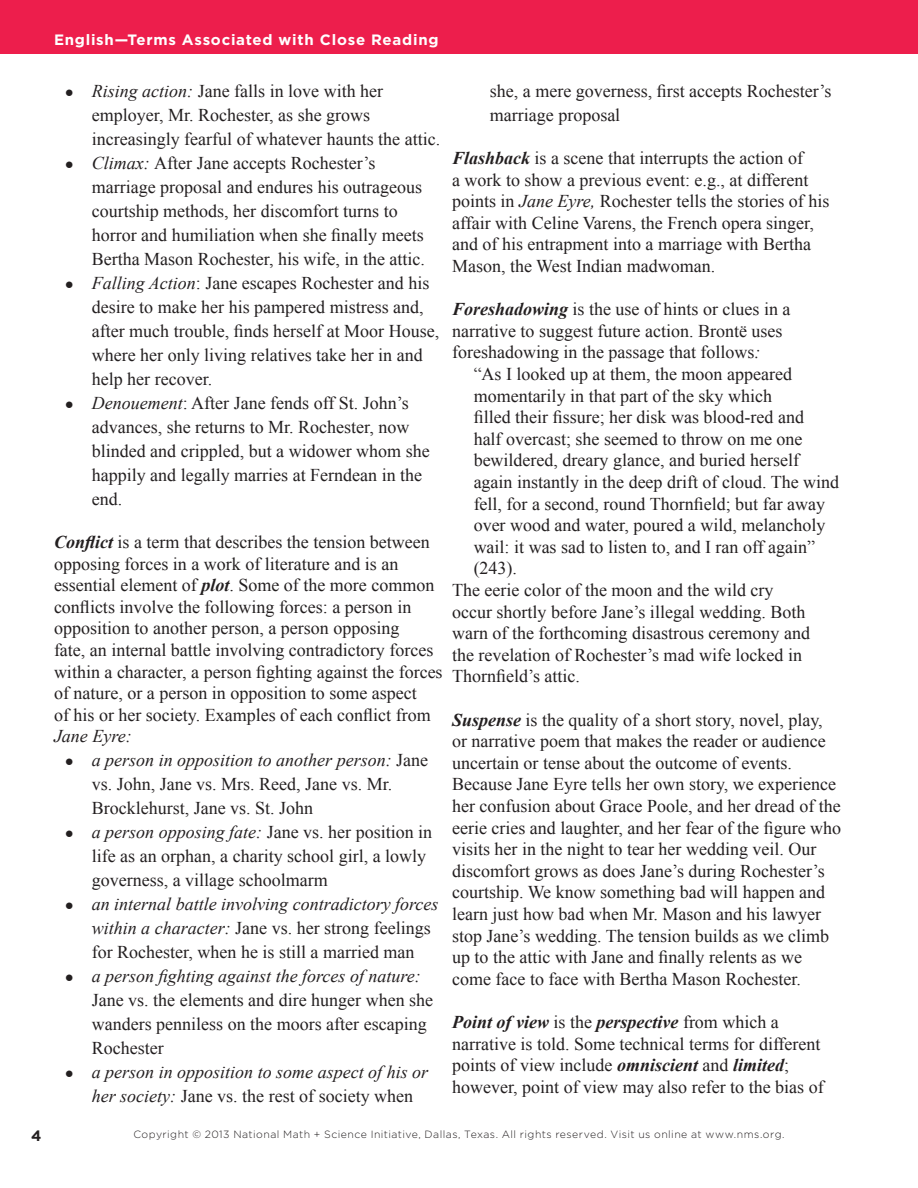
<style>
.page{position:relative;width:918px;height:1188px;background:#fff}
.page>*{position:absolute;margin:0;border:0;box-sizing:border-box;transform-origin:0 0}
.t1{font:18px/21.6px "Times New Roman";color:#231f20}
.t2{font:italic 18px/24px "Times New Roman";color:#231f20}
.t3{font:700 15px "Gotham";letter-spacing:.05em;color:#fff}
.t4{font:700 15px "Gotham";color:#231f20}
.t5{font:300 10.5px "Gotham";letter-spacing:.045em;color:#231f20}
.s1{font-style:italic;font-size:15px}
.s2{font-style:italic}
.s3{font-weight:700;font-style:italic}
.s4{font-size:15px}
.s5{font-style:normal}
</style>
<div class="page">
<div style="left:0;top:0;width:918px;height:54px;background:#ed1e4c"></div>
<p class="t3" style="left:54px;top:30px;width:386px">English—Terms Associated with Close Reading</p>
<p class="t1" style="left:92px;top:78px;width:350px;line-height:24px;text-indent:-27px"><span class="s1">●</span> <span class="s2">Rising action:</span> Jane falls in love with her employer, Mr. Rochester, as she grows increasingly fearful of whatever haunts the attic.</p>
<p class="t1" style="left:92px;top:150px;width:335px;line-height:24px;text-indent:-27px"><span class="s1">●</span> <span class="s2">Climax:</span> After Jane accepts Rochester’s marriage proposal and endures his outrageous courtship methods, her discomfort turns to horror and humiliation when she finally meets Bertha Mason Rochester, his wife, in the attic.</p>
<p class="t1" style="left:92px;top:270px;width:349px;line-height:24px;text-indent:-27px"><span class="s1">●</span> <span class="s2">Falling Action</span>: Jane escapes Rochester and his desire to make her his pampered mistress and, after much trouble, finds herself at Moor House, where her only living relatives take her in and help her recover.</p>
<p class="t1" style="left:92px;top:390px;width:339px;line-height:24px;text-indent:-27px"><span class="s1">●</span> <span class="s2">Denouement</span>: After Jane fends off St. John’s advances, she returns to Mr. Rochester, now blinded and crippled, but a widower whom she happily and legally marries at Ferndean in the end.</p>
<p class="t1" style="left:54px;top:531px;width:390px"><span class="s3">Conflict</span> is a term that describes the tension between opposing forces in a work of literature and is an essential element of <span class="s3">plot</span>. Some of the more common conflicts involve the following forces: a person in opposition to another person, a person opposing<br>fate, an internal battle involving contradictory forces within a character, a person fighting against the forces of nature, or a person in opposition to some aspect<br>of his or her society. Examples of each conflict from</p>
<p class="t2" style="left:54px;top:724px;width:79px">Jane Eyre:</p>
<p class="t1" style="left:92px;top:748px;width:338px;line-height:24px;text-indent:-27px"><span class="s1">●</span> <span class="s2">a person in opposition to another person:</span> Jane vs. John, Jane vs. Mrs. Reed, Jane vs. Mr.<br>Brocklehurst, Jane vs. St. John</p>
<p class="t1" style="left:92px;top:820px;width:342px;line-height:24px;text-indent:-27px"><span class="s1">●</span> <span class="s2">a person opposing fate:</span> Jane vs. her position in life as an orphan, a charity school girl, a lowly governess, a village schoolmarm</p>
<p class="t2" style="left:92px;top:892px;width:348px;text-indent:-27px"><span class="s4">●</span> an internal battle involving contradictory forces within a character: <span class="s5">Jane vs. her strong feelings for Rochester, when he is still a married man</span></p>
<p class="t1" style="left:92px;top:964px;width:343px;line-height:24px;text-indent:-27px"><span class="s1">●</span> <span class="s2">a person fighting against the forces of nature:<br></span>Jane vs. the elements and dire hunger when she wanders penniless on the moors after escaping Rochester</p>
<p class="t2" style="left:92px;top:1060px;width:338px;text-indent:-27px"><span class="s4">●</span> a person in opposition to some aspect of his or her society: <span class="s5">Jane vs. the rest of society when</span></p>
<p class="t1" style="left:490px;top:78px;width:343px;line-height:24px">she, a mere governess, first accepts Rochester’s marriage proposal</p>
<p class="t1" style="left:452px;top:147px;width:379px"><span class="s3">Flashback</span> is a scene that interrupts the action of<br>a work to show a previous event: e.g., at different points in <span class="s2">Jane Eyre,</span> Rochester tells the stories of his affair with Celine Varens, the French opera singer, and of his entrapment into a marriage with Bertha Mason, the West Indian madwoman.</p>
<p class="t1" style="left:452px;top:298px;width:340px"><span class="s3">Foreshadowing</span> is the use of hints or clues in a narrative to suggest future action. Brontë uses foreshadowing in the passage that follows<span class="s2">:</span></p>
<p class="t1" style="left:474px;top:363px;width:320px">“As I looked up at them, the moon appeared</p>
<p class="t1" style="left:474px;top:384px;width:300px">momentarily in that part of the sky which</p>
<p class="t1" style="left:474px;top:406px;width:332px">filled their fissure; her disk was blood-red and</p>
<p class="t1" style="left:474px;top:428px;width:330px">half overcast; she seemed to throw on me one</p>
<p class="t1" style="left:474px;top:449px;width:327px">bewildered, dreary glance, and buried herself</p>
<p class="t1" style="left:474px;top:471px;width:367px">again instantly in the deep drift of cloud. The wind</p>
<p class="t1" style="left:474px;top:492px;width:353px">fell, for a second, round Thornfield; but far away</p>
<p class="t1" style="left:474px;top:514px;width:353px">over wood and water, poured a wild, melancholy</p>
<p class="t1" style="left:474px;top:536px;width:343px">wail: it was sad to listen to, and I ran off again”</p>
<p class="t1" style="left:474px;top:557px;width:45px">(243).</p>
<p class="t1" style="left:452px;top:579px;width:323px">The eerie color of the moon and the wild cry</p>
<p class="t1" style="left:452px;top:600px;width:355px">occur shortly before Jane’s illegal wedding. Both</p>
<p class="t1" style="left:452px;top:622px;width:359px">warn of the forthcoming disastrous ceremony and</p>
<p class="t1" style="left:452px;top:644px;width:352px">the revelation of Rochester’s mad wife locked in</p>
<p class="t1" style="left:452px;top:665px;width:129px">Thornfield’s attic.</p>
<p class="t1" style="left:452px;top:708px;width:391px"><span class="s3">Suspense</span> is the quality of a short story, novel, play, or narrative poem that makes the reader or audience uncertain or tense about the outcome of events.<br>Because Jane Eyre tells her own story, we experience her confusion about Grace Poole, and her dread of the eerie cries and laughter, and her fear of the figure who visits her in the night to tear her wedding veil. Our discomfort grows as does Jane’s during Rochester’s courtship. We know something bad will happen and learn just how bad when Mr. Mason and his lawyer stop Jane’s wedding. The tension builds as we climb up to the attic with Jane and finally relents as we come face to face with Bertha Mason Rochester.</p>
<p class="t1" style="left:452px;top:1011px;width:373px"><span class="s3">Point of view</span> is the <span class="s3">perspective</span> from which a narrative is told. Some technical terms for different points of view include <span class="s3">omniscient</span> and <span class="s3">limited</span>; however, point of view may also refer to the bias of</p>
<p class="t4" style="left:31px;top:1126px;width:12px">4</p>
<p class="t5" style="left:133px;top:1128px;width:653px">Copyright © 2013 National Math + Science Initiative, Dallas, Texas. All rights reserved. Visit us online at www.nms.org.</p>
</div>
